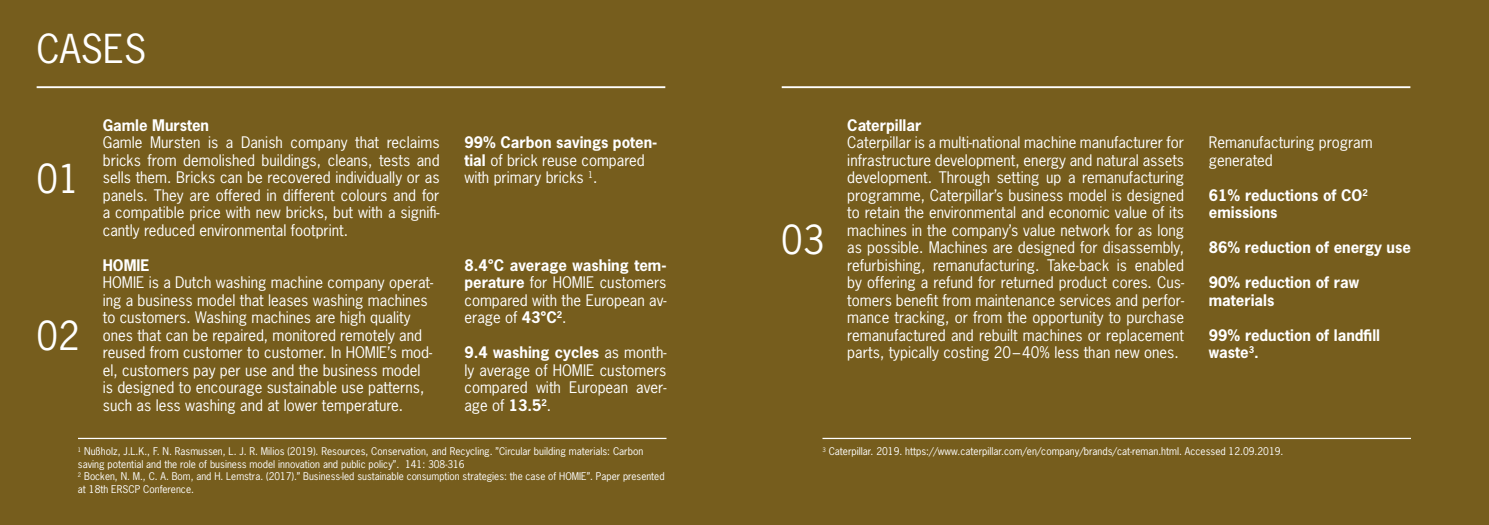
<style>
.page{position:relative;width:1489px;height:525px;background:#fff}
.page>*{position:absolute;margin:0;border:0;box-sizing:border-box;transform-origin:0 0}
.Rubriksida_blå_bg{font:37.5px "News Gothic Std";color:#fff}
.Brödtext_vit{font:15px/17.5px "News Gothic Std";color:#fff;text-align:justify}
.Brödtext_vit-2{font:700 15px/17.5px "News Gothic Std";color:#fff}
.Brödtext_vit-3{font:10px/12.5px "News Gothic Std";color:#fff}
.s1{font-weight:700}
</style>
<div class="page">
<div style="left:0;top:0;width:1488px;height:524px;background:#765d1d"></div>
<hr style="left:78px;top:437px;width:588px;height:2px;background:#fff">
<hr style="left:822px;top:437px;width:588px;height:2px;background:#fff">
<hr style="left:37px;top:86px;width:628px;height:2px;background:#fff">
<hr style="left:781px;top:86px;width:629px;height:2px;background:#fff">
<p class="Rubriksida_blå_bg" style="left:37px;top:25px;width:111px">CASES</p>
<p class="Rubriksida_blå_bg" style="left:37px;top:154px;width:45px">01</p>
<p class="Rubriksida_blå_bg" style="left:37px;top:311px;width:45px">02</p>
<p class="Brödtext_vit-2" style="left:103px;top:116px;width:108px">Gamle Mursten</p>
<p class="Brödtext_vit" style="left:103px;top:133px;width:338px">Gamle Mursten is a Danish company that reclaims bricks from demolished buildings, cleans, tests and sells them. Bricks can be recovered individually or as panels. They are offered in different colours and for a compatible price with new bricks, but with a signifi&shy;cantly reduced environmental footprint.</p>
<p class="Brödtext_vit-2" style="left:103px;top:256px;width:48px">HOMIE</p>
<p class="Brödtext_vit" style="left:103px;top:273px;width:332px;text-align:left">HOMIE is a Dutch washing machine company operat&shy;ing a business model that leases washing machines to customers. Washing machines are high quality ones that can be repaired, monitored remotely and reused from customer to customer. In HOMIE’s mod&shy;el, customers pay per use and the business model is designed to encourage sustainable use patterns, such as less washing and at lower temperature.</p>
<p class="Brödtext_vit" style="left:464px;top:133px;width:194px;text-align:left"><span class="s1">99% Carbon savings poten&shy;tial</span> of brick reuse compared with primary bricks <sup>1</sup>.</p>
<p class="Brödtext_vit" style="left:464px;top:256px;width:203px"><span class="s1">8.4°C average washing tem&shy;perature</span> for HOMIE customers compared with the European av&shy;erage of <span class="s1">43°C</span><sup>2</sup>.</p>
<p class="Brödtext_vit" style="left:464px;top:343px;width:203px"><span class="s1">9.4 washing cycles</span> as month&shy;ly average of HOMIE customers compared with European aver&shy;age of <span class="s1">13.5</span><sup>2</sup>.</p>
<p class="Rubriksida_blå_bg" style="left:781px;top:215px;width:45px">03</p>
<p class="Brödtext_vit-2" style="left:847px;top:116px;width:75px">Caterpillar</p>
<p class="Brödtext_vit" style="left:847px;top:133px;width:338px">Caterpillar is a multi-national machine manufacturer for infrastructure development, energy and natural assets development. Through setting up a remanufacturing programme, Caterpillar’s business model is designed to retain the environmental and economic value of its machines in the company’s value network for as long as possible. Machines are designed for disassembly, refurbishing, remanufacturing. Take-back is enabled by offering a refund for returned product cores. Cus&shy;tomers benefit from maintenance services and perfor&shy;mance tracking, or from the opportunity to purchase remanufactured and rebuilt machines or replacement parts, typically costing 20–40% less than new ones.</p>
<p class="Brödtext_vit" style="left:1208px;top:133px;width:165px">Remanufacturing program generated</p>
<p class="Brödtext_vit-2" style="left:1208px;top:186px;width:160px">61% reductions of CO<sup>2 </sup>emissions</p>
<p class="Brödtext_vit-2" style="left:1208px;top:238px;width:203px">86% reduction of energy use</p>
<p class="Brödtext_vit-2" style="left:1208px;top:273px;width:152px">90% reduction of raw materials</p>
<p class="Brödtext_vit-2" style="left:1208px;top:326px;width:173px">99% reduction of landfill waste<sup>3</sup>.</p>
<p class="Brödtext_vit-3" style="left:78px;top:444px;width:588px"><sup>1</sup> Nußholz, J.L.K., F. N. Rasmussen, L. J. R. Milios (2019). Resources, Conservation, and Recycling. ”Circular building materials: Carbon saving potential and the role of business model innovation and public policy”. 141: 308-316<br><sup>2</sup> Bocken, N. M., C. A. Bom, and H. Lemstra. (2017).” Business-led sustainable consumption strategies: the case of HOMIE”. Paper presented at 18th ERSCP Conference.</p>
<p class="Brödtext_vit-3" style="left:822px;top:444px;width:462px"><sup>3</sup> Caterpillar. 2019. https://www.caterpillar.com/en/company/brands/cat-reman.html. Accessed 12.09.2019.</p>
</div>
